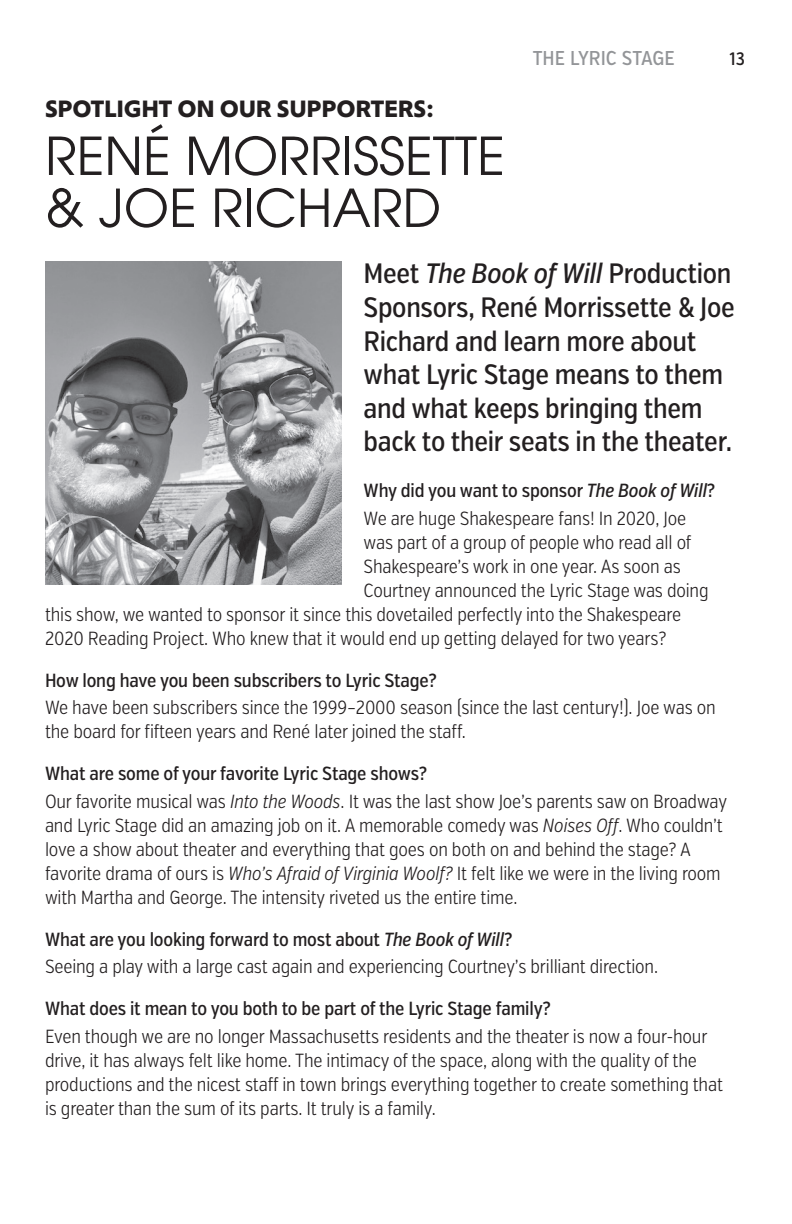
<style>
.page{position:relative;width:792px;height:1224px;background:#fff}
.page>*{position:absolute;margin:0;border:0;box-sizing:border-box;transform-origin:0 0}
.t1{font:52px/52px "Avant Garde";color:#231f20}
.t2{font:500 28px/33.6px "Verb Ex Cond";letter-spacing:-.01em;color:#231f20}
.t3{font:700 24px "Morandi";letter-spacing:-.01em;color:#231f20}
.t4{font:500 20px "Verb Ex Cond";color:#939598}
.t5{font:300 19px/24px "Verb Ex Cond";letter-spacing:-.01em;color:#231f20}
.t6{font:500 19px "Verb Ex Cond";letter-spacing:-.01em;color:#231f20}
.t7{font:500 18px "Verb Ex Cond";color:#231f20}
.s1{font-style:italic}
.s2{font-weight:500}
.s3{font-weight:500;font-style:italic}
</style>
<div class="page">
<img style="left:45px;top:261px;width:297px;height:324px">
<p class="t4" style="left:533px;top:46px;width:144px">THE LYRIC STAGE</p>
<p class="t7" style="left:730px;top:48px;width:17px">13</p>
<p class="t3" style="left:45px;top:90px;width:390px">SPOTLIGHT ON OUR SUPPORTERS:</p>
<h1 class="t1" style="left:45px;top:129px;width:461px">RENÉ MORRISSETTE &amp; JOE RICHARD</h1>
<h2 class="t2" style="left:364px;top:257px;width:373px">Meet <span class="s1">The Book of Will</span> Production<br>Sponsors, René Morrissette &amp; Joe<br>Richard and learn more about what Lyric Stage means to them and what keeps bringing them back to their seats in the theater.</h2>
<p class="t5" style="left:364px;top:477px;width:353px;line-height:27.6px"><span class="s2">Why did you want to sponsor</span> <span class="s3">The Book of Will</span><span class="s2">?<br></span>We are huge Shakespeare fans! In 2020, Joe</p>
<p class="t5" style="left:364px;top:530px;width:329px">was part of a group of people who read all of</p>
<p class="t5" style="left:364px;top:554px;width:319px">Shakespeare’s work in one year. As soon as</p>
<p class="t5" style="left:364px;top:578px;width:347px">Courtney announced the Lyric Stage was doing</p>
<p class="t5" style="left:45px;top:602px;width:638px">this show, we wanted to sponsor it since this dovetailed perfectly into the Shakespeare</p>
<p class="t5" style="left:45px;top:626px;width:623px">2020 Reading Project. Who knew that it would end up getting delayed for two years?</p>
<p class="t6" style="left:45px;top:669px;width:393px">How long have you been subscribers to Lyric Stage?</p>
<p class="t5" style="left:45px;top:696px;width:672px">We have been subscribers since the 1999–2000 season (since the last century!). Joe was on the board for fifteen years and René later joined the staff.</p>
<p class="t5" style="left:45px;top:760px;width:684px;line-height:27.6px"><span class="s2">What are some of your favorite Lyric Stage shows?<br></span>Our favorite musical was <span class="s1">Into the Woods</span>. It was the last show Joe’s parents saw on Broadway</p>
<p class="t5" style="left:45px;top:814px;width:679px">and Lyric Stage did an amazing job on it. A memorable comedy was <span class="s1">Noises Off</span>. Who couldn’t love a show about theater and everything that goes on both on and behind the stage? A favorite drama of ours is <span class="s1">Who’s Afraid of Virginia Woolf?</span> It felt like we were in the living room with Martha and George. The intensity riveted us the entire time.</p>
<p class="t5" style="left:45px;top:926px;width:615px;line-height:27.6px"><span class="s2">What are you looking forward to most about</span> <span class="s3">The Book of Will</span><span class="s2">?<br></span>Seeing a play with a large cast again and experiencing Courtney’s brilliant direction.</p>
<p class="t6" style="left:45px;top:998px;width:507px">What does it mean to you both to be part of the Lyric Stage family?</p>
<p class="t5" style="left:45px;top:1025px;width:680px">Even though we are no longer Massachusetts residents and the theater is now a four-hour drive, it has always felt like home. The intimacy of the space, along with the quality of the productions and the nicest staff in town brings everything together to create something that is greater than the sum of its parts. It truly is a family.</p>
</div>
